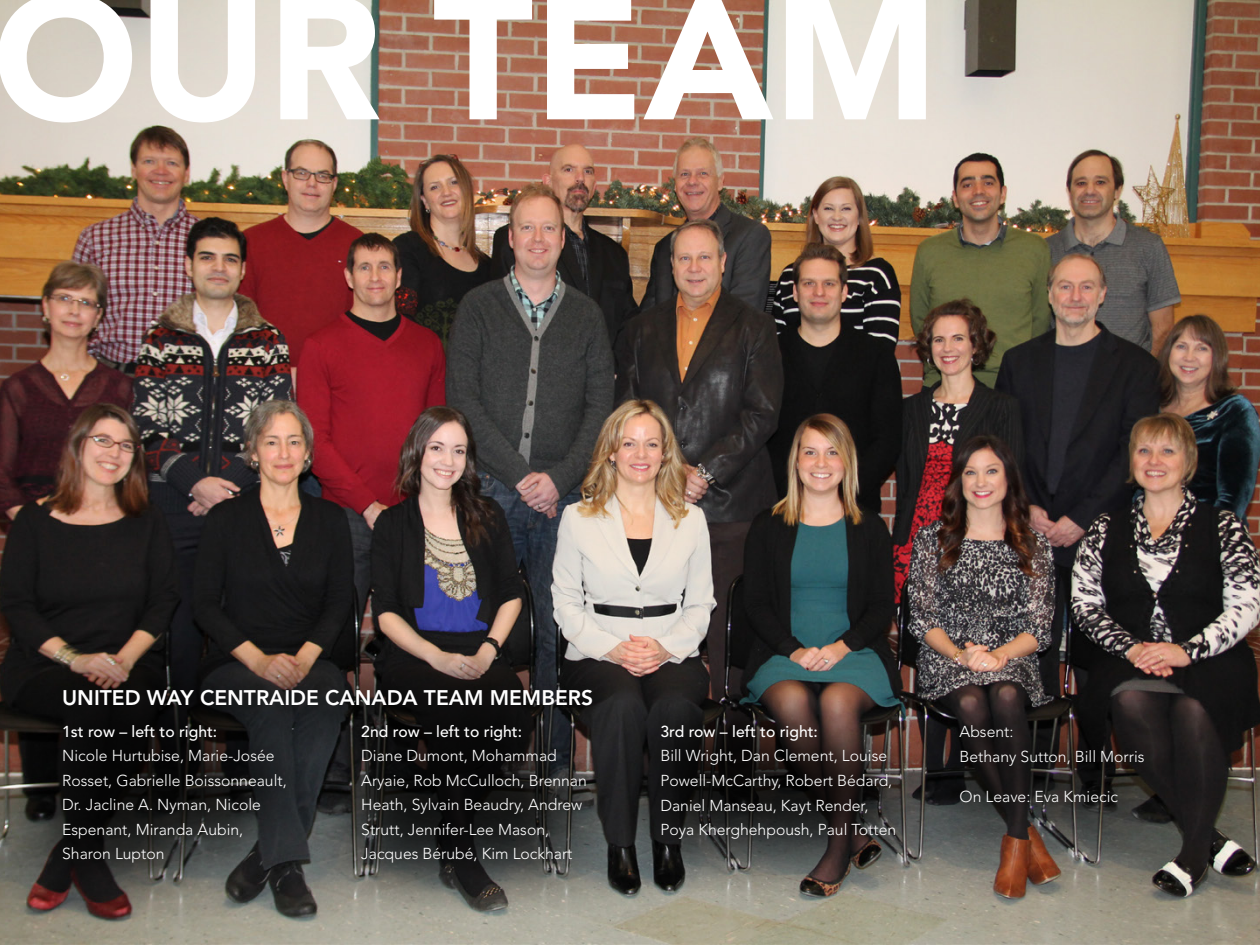
<style>
.page{position:relative;width:1260px;height:945px;background:#fff}
.page>*{position:absolute;margin:0;border:0;box-sizing:border-box;transform-origin:0 0}
.t1{font:900 175px "Avenir";color:#fff}
.t2{font:800 21px "Avenir";color:#fff}
.t3{font:300 15.75px/24.5px "Avenir";color:#fff}
.t4{font:500 15.75px "Avenir";color:#fff}
</style>
<div class="page">
<img style="left:0;top:0;width:1260px;height:945px">
<img style="left:5px;top:629px;width:1194px;height:290px">
<h1 class="t1" style="left:-8px;top:-47px;width:948px">OUR TEAM</h1>
<h2 class="t2" style="left:62px;top:685px;width:532px">UNITED WAY CENTRAIDE CANADA TEAM MEMBERS</h2>
<p class="t4" style="left:62px;top:722px;width:157px">1st row – left to right:</p>
<p class="t3" style="left:62px;top:744px;width:226px">Nicole Hurtubise, Marie-Josée<br>Rosset, Gabrielle Boissonneault,<br>Dr. Jacline A. Nyman, Nicole<br>Espenant, Miranda Aubin,<br>Sharon Lupton</p>
<p class="t4" style="left:361px;top:722px;width:162px">2nd row – left to right:</p>
<p class="t3" style="left:361px;top:744px;width:227px">Diane Dumont, Mohammad<br>Aryaie, Rob McCulloch, Brennan<br>Heath, Sylvain Beaudry, Andrew<br>Strutt, Jennifer-Lee Mason,<br>Jacques Bérubé, Kim Lockhart</p>
<p class="t4" style="left:660px;top:722px;width:159px">3rd row – left to right:</p>
<p class="t3" style="left:660px;top:744px;width:237px">Bill Wright, Dan Clement, Louise<br>Powell-McCarthy, Robert Bédard,<br>Daniel Manseau, Kayt Render,<br>Poya Kherghehpoush, Paul Totten</p>
<p class="t3" style="left:960px;top:719px;width:186px">Absent:<br>Bethany Sutton, Bill Morris</p>
<p class="t3" style="left:960px;top:784px;width:160px">On Leave: Eva Kmiecic</p>
</div>
